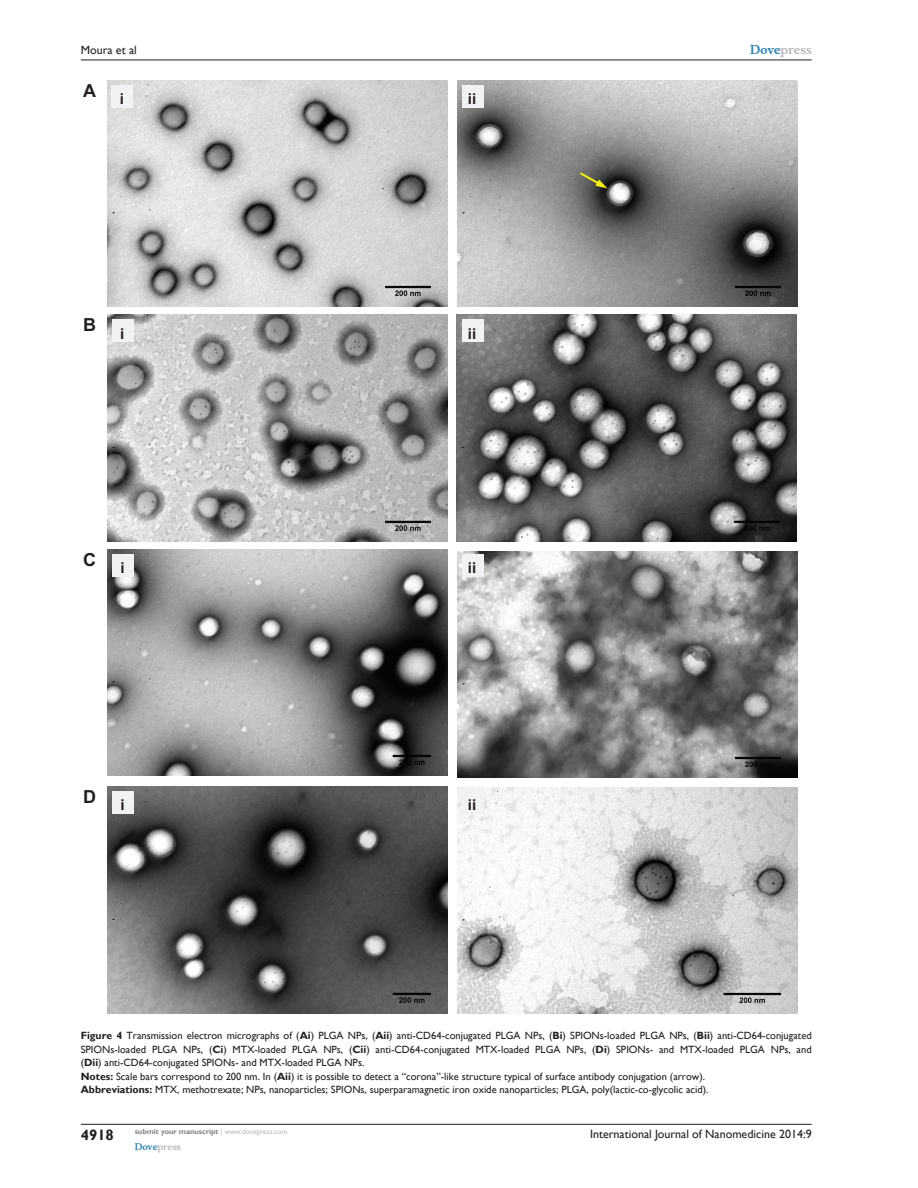
<style>
.page{position:relative;width:918px;height:1188px;background:#fff}
.page>*{position:absolute;margin:0;border:0;box-sizing:border-box;transform-origin:0 0}
.t1{font:700 18px "Arial";color:#231f20}
.t2{font:700 15px "Arial";color:#231f20}
.t3{font:700 15px "Gill Sans";color:#231f20}
.t4{font:12px "Gill Sans";color:#231f20}
.t5{font:700 12px "Musee";color:#b8b9bc}
.FigC{font:10.5px "Gill Sans";color:#231f20}
.FigSN{font:10.5px "Gill Sans";color:#231f20}
.FigSNRI{font:10.5px "Gill Sans";color:#231f20}
.t6{font:700 9px "Musee";color:#b8b9bc}
.t7{font:700 7.5px "Gill Sans";color:#808285}
.s1{color:#3485ae}
.s2{font-weight:700}
.s3{font-weight:400;color:#b8b9bc}
</style>
<div class="page">
<hr style="left:81px;top:1124px;width:731px;height:1px;background:#231f20">
<hr style="left:81px;top:60px;width:731px;height:1px;background:#231f20">
<img style="left:457px;top:788px;width:340px;height:226px">
<img style="left:108px;top:787px;width:340px;height:226px">
<img style="left:457px;top:315px;width:340px;height:226px">
<img style="left:107px;top:315px;width:340px;height:226px">
<img style="left:457px;top:551px;width:340px;height:227px">
<img style="left:108px;top:550px;width:340px;height:226px">
<img style="left:457px;top:81px;width:340px;height:226px">
<img style="left:107px;top:81px;width:340px;height:226px">
<svg style="left:580px;top:172px;width:28px;height:17px"></svg>
<div style="left:112px;top:85px;width:21px;height:23px;background:#f1f2f3"></div>
<div style="left:112px;top:320px;width:21px;height:22px;background:#f1f2f3"></div>
<div style="left:112px;top:554px;width:22px;height:23px;background:#f1f2f3"></div>
<div style="left:112px;top:791px;width:22px;height:23px;background:#f1f2f3"></div>
<div style="left:462px;top:85px;width:21px;height:23px;background:#f1f2f3"></div>
<div style="left:462px;top:791px;width:21px;height:23px;background:#f1f2f3"></div>
<div style="left:462px;top:554px;width:21px;height:23px;background:#f1f2f3"></div>
<div style="left:462px;top:320px;width:21px;height:22px;background:#f1f2f3"></div>
<p class="t4" style="left:81px;top:43px;width:58px">Moura et al</p>
<p class="t1" style="left:83px;top:79px;width:14px">A</p>
<p class="t2" style="left:120px;top:89px;width:6px">i</p>
<p class="t1" style="left:83px;top:313px;width:14px">B</p>
<p class="t2" style="left:120px;top:323px;width:6px">i</p>
<p class="t1" style="left:83px;top:548px;width:14px">C</p>
<p class="t2" style="left:121px;top:558px;width:6px">i</p>
<p class="t1" style="left:83px;top:785px;width:14px">D</p>
<p class="t2" style="left:121px;top:795px;width:6px">i</p>
<p class="t2" style="left:468px;top:89px;width:10px">ii</p>
<p class="t2" style="left:468px;top:323px;width:10px">ii</p>
<p class="t2" style="left:468px;top:558px;width:10px">ii</p>
<p class="t2" style="left:468px;top:795px;width:10px">ii</p>
<p class="t5" style="left:750px;top:43px;width:63px"><span class="s1">Dove</span>press</p>
<p class="FigC" style="left:81px;top:1029px;width:251px"><span class="s2">Figure 4</span> Transmission electron micrographs of (<span class="s2">Ai</span>) PLGA</p>
<p class="FigC" style="left:348px;top:1029px;width:161px">NPs, (<span class="s2">Aii</span>) anti-CD64-conjugated PLGA</p>
<p class="FigC" style="left:525px;top:1029px;width:128px">NPs, (<span class="s2">Bi</span>) SPIONs-loaded PLGA</p>
<p class="FigC" style="left:669px;top:1029px;width:144px">NPs, (<span class="s2">Bii</span>) anti-CD64-conjugated</p>
<p class="FigC" style="left:81px;top:1043px;width:85px">SPIONs-loaded PLGA</p>
<p class="FigC" style="left:183px;top:1043px;width:122px">NPs, (<span class="s2">Ci</span>) MTX-loaded PLGA</p>
<p class="FigC" style="left:323px;top:1043px;width:225px">NPs, (<span class="s2">Cii</span>) anti-CD64-conjugated MTX-loaded PLGA</p>
<p class="FigC" style="left:566px;top:1043px;width:186px">NPs, (<span class="s2">Di</span>) SPIONs- and MTX-loaded PLGA</p>
<p class="FigC" style="left:771px;top:1043px;width:42px">NPs, and</p>
<p class="FigC" style="left:81px;top:1056px;width:249px">(<span class="s2">Dii</span>) anti-CD64-conjugated SPIONs- and MTX-loaded PLGA</p>
<p class="FigC" style="left:344px;top:1056px;width:21px">NPs.</p>
<p class="FigSNRI" style="left:81px;top:1070px;width:626px"><span class="s2">Notes:</span> Scale bars correspond to 200 nm. In (<span class="s2">Aii</span>) it is possible to detect a “corona”-like structure typical of surface antibody conjugation (arrow).</p>
<p class="FigSN" style="left:81px;top:1083px;width:494px"><span class="s2">Abbreviations:</span> MTX, methotrexate; NPs, nanoparticles; SPIONs, superparamagnetic iron oxide nanoparticles; PLGA</p>
<p class="FigSN" style="left:587px;top:1083px;width:123px">, poly(lactic-co-glycolic acid).</p>
<h2 class="t3" style="left:81px;top:1126px;width:35px">4918</h2>
<p class="t7" style="left:135px;top:1127px;width:154px">submit your manuscript <span class="s3">| www.dovepress.com</span></p>
<p class="t6" style="left:135px;top:1141px;width:48px"><span class="s1">Dove</span>press</p>
<p class="t4" style="left:590px;top:1127px;width:223px">International Journal of Nanomedicine 2014:9</p>
</div>
